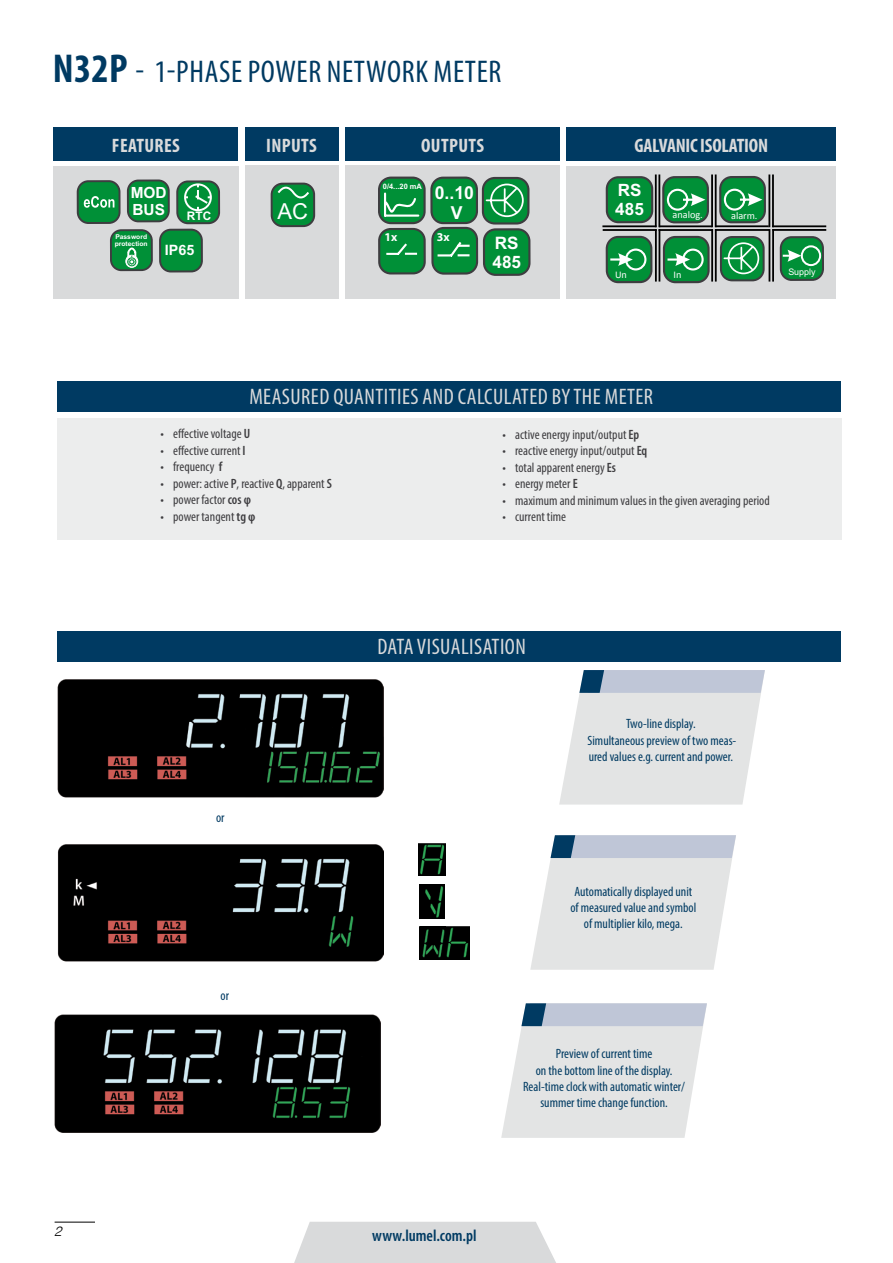
<style>
.page{position:relative;width:893px;height:1263px;background:#fff}
.page>*{position:absolute;margin:0;border:0;box-sizing:border-box;transform-origin:0 0}
.t1{font:condensed 31.5px "Myriad Pro";letter-spacing:.02em;color:#003a62}
.t2{font:condensed 22.5px "Myriad Pro";letter-spacing:.02em;color:#d9dadb}
.t3{font:22.05px "Arial";color:#fff}
.t4{font:700 condensed 19.5px "Myriad Pro";letter-spacing:.02em;color:#d9dadb}
.t5{font:700 17.85px/20px "Arial";color:#fff;text-align:center}
.t6{font:700 17.1px/19px "Arial";color:#fff}
.t7{font:700 16.95px/18.9px "Arial";color:#fff}
.t8{font:600 condensed 16.5px "Myriad Pro";color:#003a62}
.t9{font:700 15.45px/17.2px "Arial";color:#fff}
.t10{font:700 14.25px "Arial";color:#fff}
.t11{font:condensed 13.5px "Myriad Pro";color:#3e3d40}
.t12{font:condensed 13.5px/16.2px "Myriad Pro";color:#003a62;text-align:center}
.t13{font:italic 300 13.5px "PL Switzerland";color:#000}
.t14{font:700 12px "Myriad Pro";color:#fff}
.t15{font:700 11.85px "Arial";color:#fff}
.t16{font:10.2px "Calibri";color:#fff}
.t17{font:9px "Arial";color:#fff}
.t18{font:8.55px "Arial";color:#fff}
.t19{font:700 7.5px "Arial";color:#fff}
.t20{font:700 6.6px/7.4px "Arial";color:#fff}
.s1{font-weight:700;font-size:40.5px}
.s2{font-weight:600}
</style>
<div class="page">
<svg style="left:294px;top:1222px;width:262px;height:41px"></svg>
<hr style="left:55px;top:1222px;width:40px;height:1px;background:#000">
<div style="left:57px;top:418px;width:785px;height:122px;background:#eceded"></div>
<div style="left:57px;top:631px;width:784px;height:31px;background:#003a62"></div>
<img style="left:57px;top:679px;width:326px;height:118px">
<svg style="left:501px;top:1003px;width:206px;height:135px"></svg>
<svg style="left:530px;top:835px;width:206px;height:135px"></svg>
<img style="left:57px;top:844px;width:326px;height:118px">
<img style="left:55px;top:1014px;width:326px;height:118px">
<svg style="left:559px;top:670px;width:206px;height:134px"></svg>
<div style="left:57px;top:381px;width:784px;height:31px;background:#003a62"></div>
<img style="left:419px;top:843px;width:26px;height:33px">
<img style="left:420px;top:884px;width:25px;height:34px">
<div style="left:345px;top:165px;width:215px;height:133px;background:#d9dadb"></div>
<div style="left:567px;top:128px;width:269px;height:33px;background:#003a62"></div>
<div style="left:54px;top:128px;width:184px;height:33px;background:#003a62"></div>
<div style="left:53px;top:166px;width:185px;height:132px;background:#d9dadb"></div>
<div style="left:245px;top:165px;width:93px;height:133px;background:#d9dadb"></div>
<div style="left:245px;top:128px;width:93px;height:33px;background:#003a62"></div>
<div style="left:345px;top:128px;width:215px;height:33px;background:#003a62"></div>
<div style="left:567px;top:166px;width:269px;height:132px;background:#d9dadb"></div>
<div style="left:78px;top:181px;width:42px;height:42px;background:#009037;border-radius:11px"></div>
<div style="left:77px;top:180px;width:44px;height:44px;border:2px solid #3e3d40;border-radius:11px"></div>
<svg style="left:84px;top:196px;width:30px;height:12px"></svg>
<div style="left:128px;top:180px;width:41px;height:41px;background:#009037;border-radius:11px"></div>
<div style="left:127px;top:179px;width:43px;height:43px;border:2px solid #3e3d40;border-radius:11px"></div>
<div style="left:160px;top:230px;width:42px;height:41px;background:#009037;border-radius:11px"></div>
<div style="left:159px;top:229px;width:44px;height:43px;border:2px solid #3e3d40;border-radius:11px"></div>
<div style="left:111px;top:230px;width:41px;height:40px;background:#009037;border-radius:10px"></div>
<div style="left:110px;top:229px;width:43px;height:42px;border:2px solid #3e3d40;border-radius:10px"></div>
<div style="left:126px;top:255px;width:12px;height:12px;border:1px solid #fff;border-radius:50%"></div>
<svg style="left:126px;top:247px;width:12px;height:19px"></svg>
<div style="left:177px;top:181px;width:42px;height:42px;background:#009037;border-radius:11px"></div>
<div style="left:176px;top:180px;width:44px;height:44px;border:2px solid #3e3d40;border-radius:11px"></div>
<svg style="left:183px;top:182px;width:30px;height:30px"></svg>
<div style="left:484px;top:229px;width:45px;height:46px;background:#009037;border-radius:12px"></div>
<div style="left:483px;top:228px;width:48px;height:48px;border:2px solid #3e3d40;border-radius:12px"></div>
<svg style="left:378px;top:176px;width:48px;height:49px"></svg>
<div style="left:431px;top:178px;width:46px;height:45px;background:#009037;border-radius:12px"></div>
<div style="left:430px;top:177px;width:48px;height:47px;border:2px solid #3e3d40;border-radius:12px"></div>
<svg style="left:481px;top:176px;width:49px;height:49px"></svg>
<div style="left:379px;top:229px;width:46px;height:44px;background:#009037;border-radius:12px"></div>
<div style="left:378px;top:228px;width:48px;height:47px;border:2px solid #3e3d40;border-radius:12px"></div>
<svg style="left:386px;top:243px;width:32px;height:12px"></svg>
<div style="left:432px;top:228px;width:45px;height:46px;background:#009037;border-radius:12px"></div>
<div style="left:431px;top:227px;width:47px;height:48px;border:2px solid #3e3d40;border-radius:12px"></div>
<svg style="left:437px;top:242px;width:33px;height:15px"></svg>
<div style="left:272px;top:184px;width:42px;height:42px;background:#009037;border-radius:11px"></div>
<div style="left:271px;top:183px;width:44px;height:44px;border:2px solid #3e3d40;border-radius:11px"></div>
<svg style="left:276px;top:186px;width:35px;height:13px"></svg>
<div style="left:781px;top:237px;width:42px;height:43px;background:#009037;border-radius:11px"></div>
<div style="left:780px;top:236px;width:44px;height:45px;border:2px solid #3e3d40;border-radius:11px"></div>
<svg style="left:781px;top:244px;width:41px;height:23px"></svg>
<div style="left:607px;top:177px;width:45px;height:45px;background:#009037;border-radius:12px"></div>
<div style="left:606px;top:176px;width:47px;height:47px;border:2px solid #3e3d40;border-radius:12px"></div>
<svg style="left:662px;top:176px;width:47px;height:48px"></svg>
<svg style="left:719px;top:176px;width:47px;height:48px"></svg>
<svg style="left:605px;top:235px;width:48px;height:49px"></svg>
<svg style="left:662px;top:235px;width:48px;height:49px"></svg>
<hr style="left:659px;top:229px;width:1px;height:53px;background:#000">
<hr style="left:655px;top:229px;width:2px;height:53px;background:#000">
<hr style="left:658px;top:174px;width:2px;height:53px;background:#000">
<hr style="left:655px;top:174px;width:2px;height:53px;background:#000">
<hr style="left:715px;top:229px;width:2px;height:53px;background:#000">
<hr style="left:711px;top:229px;width:2px;height:53px;background:#000">
<hr style="left:715px;top:174px;width:2px;height:53px;background:#000">
<hr style="left:711px;top:174px;width:2px;height:53px;background:#000">
<hr style="left:772px;top:229px;width:2px;height:53px;background:#000">
<hr style="left:769px;top:229px;width:1px;height:53px;background:#000">
<hr style="left:772px;top:174px;width:2px;height:53px;background:#000">
<hr style="left:768px;top:174px;width:2px;height:53px;background:#000">
<hr style="left:602px;top:225px;width:54px;height:2px;background:#000">
<hr style="left:603px;top:229px;width:54px;height:2px;background:#000">
<hr style="left:659px;top:225px;width:53px;height:2px;background:#000">
<hr style="left:659px;top:229px;width:54px;height:2px;background:#000">
<hr style="left:715px;top:225px;width:54px;height:2px;background:#000">
<hr style="left:715px;top:229px;width:54px;height:2px;background:#000">
<hr style="left:772px;top:225px;width:54px;height:2px;background:#000">
<hr style="left:772px;top:229px;width:54px;height:2px;background:#000">
<svg style="left:720px;top:236px;width:45px;height:46px"></svg>
<img style="left:445px;top:927px;width:25px;height:32px">
<img style="left:420px;top:927px;width:25px;height:32px">
<h1 class="t1" style="left:53px;top:53px;width:450px"><span class="s1">N32P</span> - 1-phase power network meter</h1>
<h3 class="t4" style="left:112px;top:133px;width:68px">FEATURES</h3>
<h3 class="t4" style="left:266px;top:133px;width:44px">INPUTS</h3>
<h3 class="t4" style="left:421px;top:133px;width:56px">OUTPUTS</h3>
<h3 class="t4" style="left:634px;top:133px;width:42px">GALVANIC</h3>
<h3 class="t4" style="left:700px;top:133px;width:67px">ISOLATION</h3>
<p class="t9" style="left:131px;top:184px;width:37px">MOD<br>BUS</p>
<p class="t10" style="left:165px;top:242px;width:31px">IP65</p>
<p class="t19" style="left:383px;top:182px;width:41px">0/4...20 mA</p>
<h3 class="t5" style="left:435px;top:183px;width:41px">0..10<br>V</h3>
<p class="t14" style="left:385px;top:230px;width:14px">1x</p>
<p class="t14" style="left:437px;top:230px;width:14px">3x</p>
<p class="t7" style="left:615px;top:181px;width:30px">RS<br>485</p>
<h3 class="t3" style="left:278px;top:199px;width:32px">AC</h3>
<p class="t16" style="left:673px;top:208px;width:32px">analog.</p>
<p class="t16" style="left:731px;top:209px;width:28px">alarm.</p>
<p class="t15" style="left:187px;top:209px;width:26px">RTC</p>
<p class="t20" style="left:115px;top:233px;width:34px">Password protection</p>
<p class="t6" style="left:492px;top:233px;width:30px">RS<br>485</p>
<p class="t18" style="left:608px;top:269px;width:35px">Zasilanie</p>
<p class="t16" style="left:615px;top:268px;width:13px">Un</p>
<p class="t16" style="left:673px;top:268px;width:9px">In</p>
<p class="t17" style="left:788px;top:266px;width:29px">Supply</p>
<h2 class="t2" style="left:249px;top:383px;width:405px">measured quantities and calculated by the meter</h2>
<p class="t11" style="left:160px;top:426px;width:91px">• effective voltage <span class="s2">U</span></p>
<p class="t11" style="left:160px;top:442px;width:87px">• effective current <span class="s2">I</span></p>
<p class="t11" style="left:160px;top:459px;width:63px">• frequency <span class="s2">f</span></p>
<p class="t11" style="left:160px;top:475px;width:173px">• power: active <span class="s2">P</span>, reactive <span class="s2">Q</span>, apparent <span class="s2">S</span></p>
<p class="t11" style="left:160px;top:492px;width:92px">• power factor <span class="s2">cos φ</span></p>
<p class="t11" style="left:160px;top:508px;width:96px">• power tangent <span class="s2">tg φ</span></p>
<p class="t11" style="left:502px;top:426px;width:139px">• active energy input/output <span class="s2">Ep</span></p>
<p class="t11" style="left:502px;top:442px;width:146px">• reactive energy input/output <span class="s2">Eq</span></p>
<p class="t11" style="left:502px;top:459px;width:115px">• total apparent energy <span class="s2">Es</span></p>
<p class="t11" style="left:502px;top:475px;width:77px">• energy meter <span class="s2">E</span></p>
<p class="t11" style="left:502px;top:492px;width:269px">• maximum and minimum values in the given averaging period</p>
<p class="t11" style="left:502px;top:508px;width:65px">• current time</p>
<p class="t12" style="left:216px;top:809px;width:10px">or</p>
<p class="t12" style="left:221px;top:987px;width:10px">or</p>
<h2 class="t2" style="left:378px;top:633px;width:150px">data visualisation</h2>
<p class="t12" style="left:588px;top:716px;width:150px">Two-line display.<br>Simultaneous preview of two meas&shy;ured values e.g. current and power.</p>
<p class="t12" style="left:570px;top:883px;width:127px">Automatically displayed unit of measured value and symbol of multiplier kilo, mega.</p>
<p class="t12" style="left:523px;top:1046px;width:163px">Preview of current time<br>on the bottom line of the display.<br>Real-time clock with automatic winter/ summer time change function.</p>
<p class="t13" style="left:54px;top:1223px;width:9px">2</p>
<p class="t8" style="left:372px;top:1225px;width:106px">www.lumel.com.pl</p>
</div>
